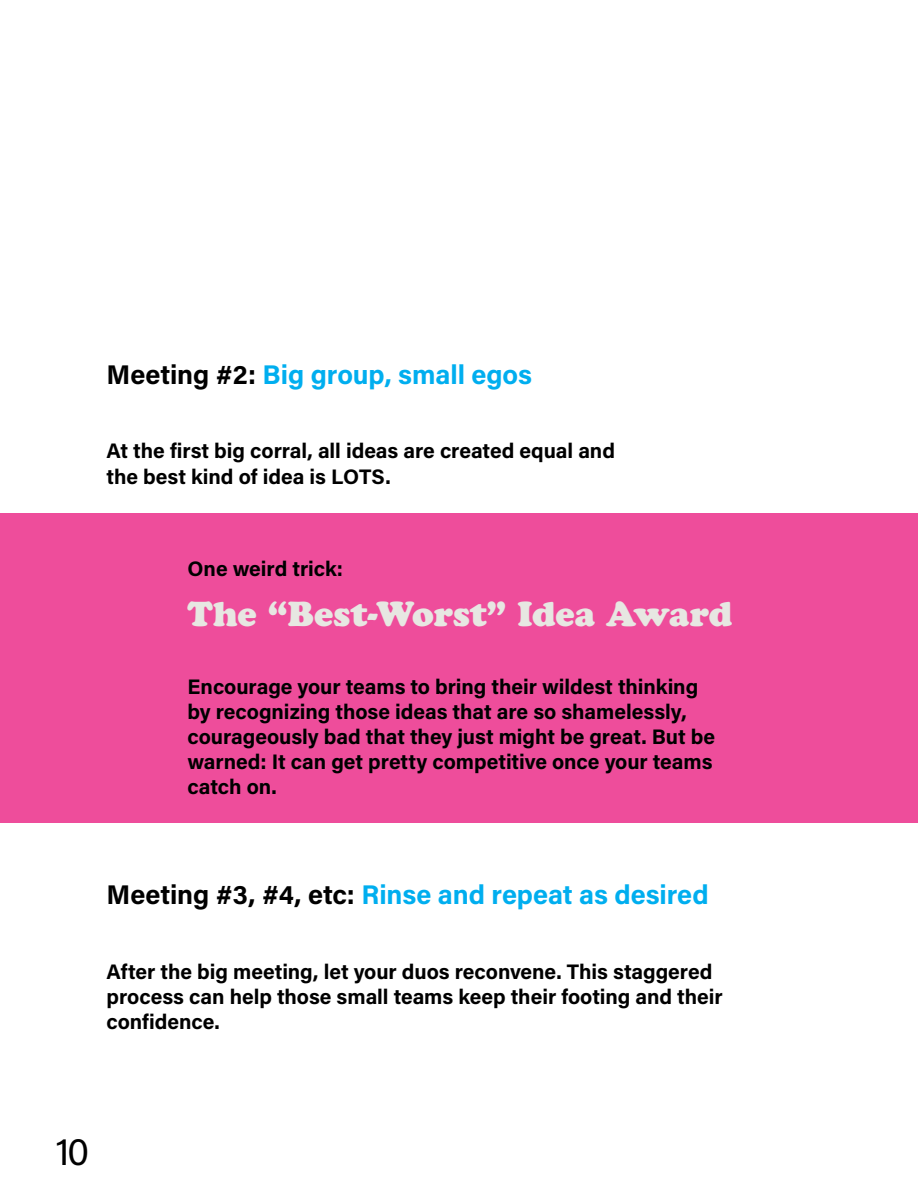
<style>
.page{position:relative;width:918px;height:1188px;background:#fff}
.page>*{position:absolute;margin:0;border:0;box-sizing:border-box;transform-origin:0 0}
.t1{font:36.75px "Acumin Pro";color:#000}
.t2{font:900 34.5px "Cooper";letter-spacing:-.005em;color:#e7e7e2}
.t3{font:700 27px "Acumin Pro";letter-spacing:-.005em;color:#00aeef}
.t4{font:700 21px/25.2px "Acumin Pro";letter-spacing:-.005em;color:#000}
.s1{color:#000}
</style>
<div class="page">
<div style="left:0;top:513px;width:918px;height:310px;background:#ee4d9b"></div>
<p class="t3" style="left:106px;top:355px;width:427px"><span class="s1">Meeting #2:</span> Big group, small egos</p>
<p class="t4" style="left:106px;top:438px;width:510px">At the first big corral, all ideas are created equal and the best kind of idea is LOTS.</p>
<p class="t4" style="left:187px;top:555px;width:157px">One weird trick:</p>
<h2 class="t2" style="left:188px;top:593px;width:546px">The “Best-Worst” Idea Award</h2>
<p class="t4" style="left:188px;top:673px;width:529px">Encourage your teams to bring their wildest thinking by recognizing those ideas that are so shamelessly, courageously bad that they just might be great. But be warned: It can get pretty competitive once your teams catch on.</p>
<p class="t3" style="left:106px;top:876px;width:604px"><span class="s1">Meeting #3, #4, etc:</span> Rinse and repeat as desired</p>
<p class="t4" style="left:106px;top:958px;width:618px">After the big meeting, let your duos reconvene. This staggered process can help those small teams keep their footing and their confidence.</p>
<h1 class="t1" style="left:56px;top:1127px;width:35px">10</h1>
</div>
